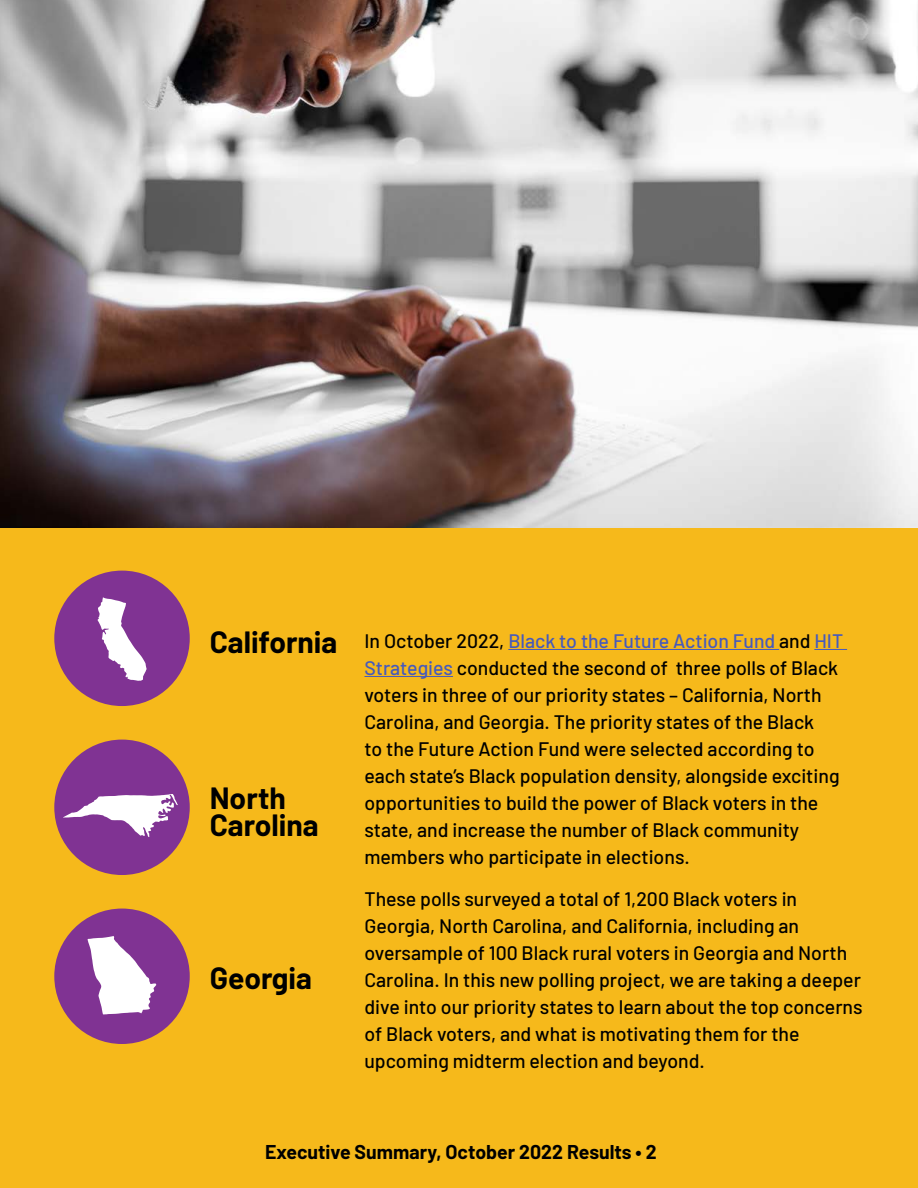
<style>
.page{position:relative;width:918px;height:1188px;background:#f6b91b}
.page>*{position:absolute;margin:0;border:0;box-sizing:border-box;transform-origin:0 0}
.t1{font:700 30px/27px "Barlow";color:#000}
.t2{font:500 19.5px/27px "Barlow";color:#000}
.t3{font:700 19.5px "Barlow";color:#000}
.s1{color:#465abc}
</style>
<div class="page">
<hr style="left:508px;top:649px;width:271px;height:1px;background:#465abc">
<hr style="left:814px;top:649px;width:33px;height:1px;background:#465abc">
<hr style="left:364px;top:676px;width:89px;height:1px;background:#465abc">
<img style="left:0;top:0;width:918px;height:527px">
<div style="left:54px;top:571px;width:136px;height:135px;background:#803393;border-radius:50%"></div>
<div style="left:54px;top:740px;width:136px;height:135px;background:#803393;border-radius:50%"></div>
<div style="left:54px;top:909px;width:136px;height:135px;background:#803393;border-radius:50%"></div>
<svg style="left:97px;top:597px;width:50px;height:84px"></svg>
<svg style="left:63px;top:794px;width:115px;height:43px"></svg>
<svg style="left:87px;top:936px;width:69px;height:78px"></svg>
<h1 class="t1" style="left:210px;top:626px;width:129px">California</h1>
<h1 class="t1" style="left:210px;top:782px;width:111px">North<br>Carolina</h1>
<h1 class="t1" style="left:210px;top:963px;width:104px">Georgia</h1>
<p class="t2" style="left:364px;top:626px;width:480px">In October 2022, <span class="s1">Black to the Future Action Fund</span> and <span class="s1">HIT Strategies</span> conducted the second of three polls of Black voters in three of our priority states – California, North Carolina, and Georgia. The priority states of the Black<br>to the Future Action Fund were selected according to each state’s Black population density, alongside exciting opportunities to build the power of Black voters in the state, and increase the number of Black community members who participate in elections.</p>
<p class="t2" style="left:364px;top:884px;width:500px">These polls surveyed a total of 1,200 Black voters in Georgia, North Carolina, and California, including an oversample of 100 Black rural voters in Georgia and North Carolina. In this new polling project, we are taking a deeper dive into our priority states to learn about the top concerns of Black voters, and what is motivating them for the upcoming midterm election and beyond.</p>
<p class="t3" style="left:265px;top:1137px;width:393px">Executive Summary, October 2022 Results • 2</p>
</div>
